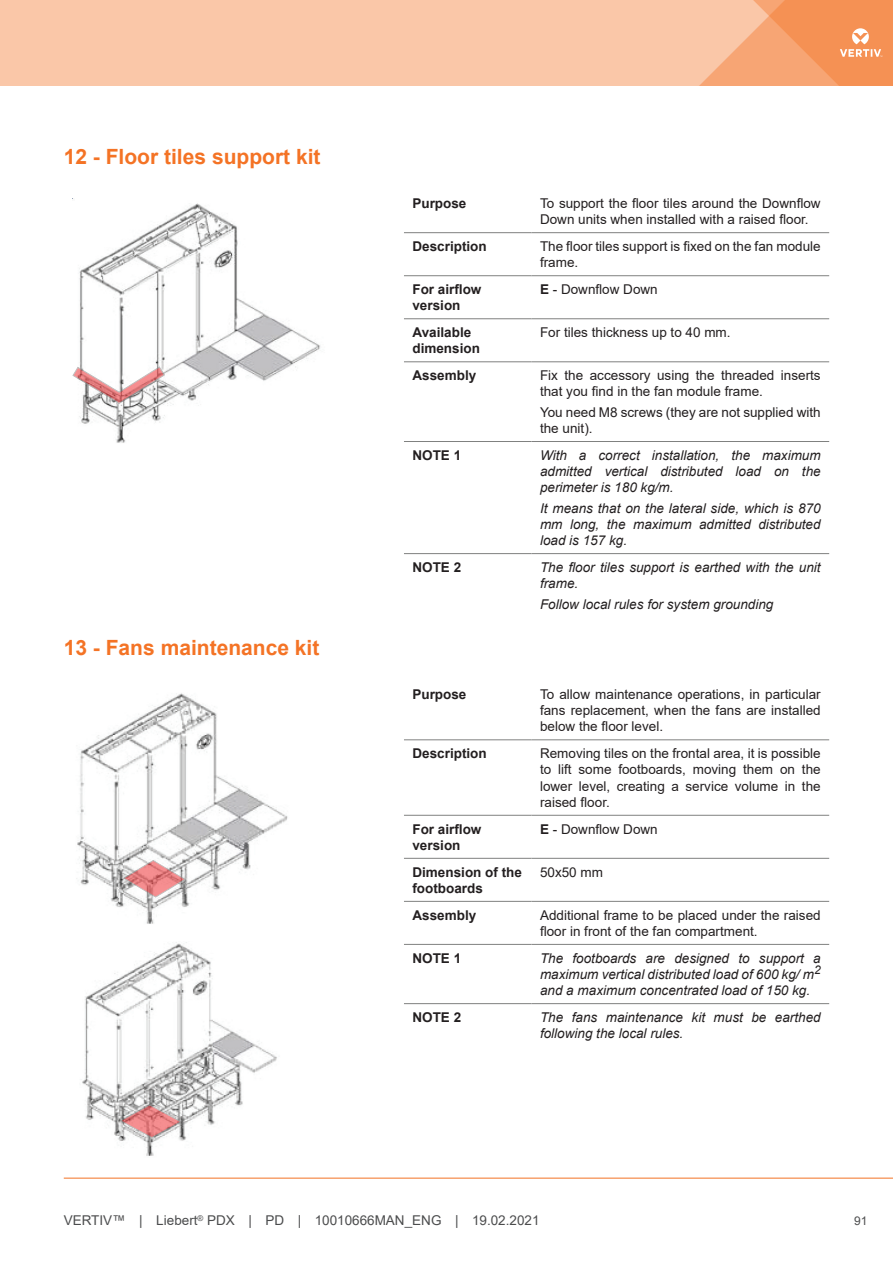
<style>
.page{position:relative;width:893px;height:1263px;background:#fff}
.page>*{position:absolute;margin:0;border:0;box-sizing:border-box;transform-origin:0 0}
.t1{font:700 21px "Arial";color:#f47325}
.t2{font:13.5px/16.2px "Arial";color:#231f20}
.t3{font:italic 13.5px/16.2px "Arial";color:#231f20;text-align:justify}
.t4{font:700 13.5px/16.2px "Arial";color:#231f20}
.t5{font:13.5px "Arial";color:#4b4c4d}
.t6{font:12px "Arial";color:#4b4c4d}
.s1{font-weight:700}
</style>
<div class="page">
<div style="left:1px;top:0;width:300px;height:85px;background:#fac7a8"></div>
<svg style="left:301px;top:0;width:592px;height:85px;background:#f9bc97"></svg>
<svg style="left:0;top:0;width:1px;height:85px"></svg>
<svg style="left:840px;top:28px;width:42px;height:29px"></svg>
<hr style="left:64px;top:1178px;width:829px;height:1px;background:#f47325">
<hr style="left:404px;top:232px;width:127px;height:1px;background:#808180">
<hr style="left:531px;top:232px;width:298px;height:1px;background:#808180">
<hr style="left:404px;top:275px;width:127px;height:1px;background:#808180">
<hr style="left:531px;top:275px;width:298px;height:1px;background:#808180">
<hr style="left:404px;top:318px;width:127px;height:1px;background:#808180">
<hr style="left:531px;top:318px;width:298px;height:1px;background:#808180">
<hr style="left:404px;top:361px;width:127px;height:1px;background:#808180">
<hr style="left:531px;top:361px;width:298px;height:1px;background:#808180">
<hr style="left:404px;top:441px;width:127px;height:1px;background:#808180">
<hr style="left:531px;top:441px;width:298px;height:1px;background:#808180">
<hr style="left:404px;top:553px;width:127px;height:1px;background:#808180">
<hr style="left:531px;top:553px;width:298px;height:1px;background:#808180">
<img style="left:72px;top:198px;width:249px;height:245px">
<svg style="left:73px;top:366px;width:92px;height:38px"></svg>
<hr style="left:404px;top:739px;width:127px;height:1px;background:#808180">
<hr style="left:531px;top:739px;width:298px;height:1px;background:#808180">
<hr style="left:404px;top:815px;width:127px;height:1px;background:#808180">
<hr style="left:531px;top:815px;width:298px;height:1px;background:#808180">
<hr style="left:404px;top:858px;width:127px;height:1px;background:#808180">
<hr style="left:531px;top:858px;width:298px;height:1px;background:#808180">
<hr style="left:404px;top:901px;width:127px;height:1px;background:#808180">
<hr style="left:531px;top:901px;width:298px;height:1px;background:#808180">
<hr style="left:404px;top:944px;width:127px;height:1px;background:#808180">
<hr style="left:531px;top:944px;width:298px;height:1px;background:#808180">
<hr style="left:404px;top:1003px;width:127px;height:1px;background:#808180">
<hr style="left:531px;top:1003px;width:298px;height:1px;background:#808180">
<img style="left:76px;top:693px;width:212px;height:231px">
<svg style="left:123px;top:860px;width:63px;height:37px"></svg>
<img style="left:82px;top:942px;width:195px;height:214px">
<svg style="left:120px;top:1103px;width:61px;height:37px;background:#d6acac"></svg>
<h1 class="t1" style="left:64px;top:142px;width:258px">12 - Floor tiles support kit</h1>
<h1 class="t1" style="left:64px;top:633px;width:257px">13 - Fans maintenance kit</h1>
<p class="t4" style="left:412px;top:195px;width:56px">Purpose</p>
<p class="t2" style="left:540px;top:195px;width:282px">To support the floor tiles around the Downflow<br>Down units when installed with a raised floor.</p>
<p class="t4" style="left:412px;top:238px;width:76px">Description</p>
<p class="t2" style="left:540px;top:238px;width:282px">The floor tiles support is fixed on the fan module frame.</p>
<p class="t4" style="left:412px;top:281px;width:71px">For airflow version</p>
<p class="t2" style="left:540px;top:281px;width:119px"><span class="s1">E</span> - Downflow Down</p>
<p class="t4" style="left:412px;top:324px;width:69px">Available dimension</p>
<p class="t2" style="left:540px;top:324px;width:192px">For tiles thickness up to 40 mm.</p>
<p class="t4" style="left:412px;top:367px;width:65px">Assembly</p>
<p class="t2" style="left:540px;top:367px;width:282px">Fix the accessory using the threaded inserts that you find in the fan module frame.</p>
<p class="t2" style="left:540px;top:404px;width:282px">You need M8 screws (they are not supplied with the unit).</p>
<p class="t4" style="left:412px;top:447px;width:50px">NOTE 1</p>
<p class="t3" style="left:540px;top:447px;width:282px">With a correct installation, the maximum admitted vertical distributed load on the perimeter is 180 kg/m.</p>
<p class="t3" style="left:540px;top:500px;width:282px">It means that on the lateral side, which is 870 mm long, the maximum admitted distributed load is 157 kg.</p>
<p class="t4" style="left:412px;top:559px;width:50px">NOTE 2</p>
<p class="t3" style="left:540px;top:559px;width:282px">The floor tiles support is earthed with the unit frame.</p>
<p class="t3" style="left:540px;top:596px;width:235px">Follow local rules for system grounding</p>
<p class="t4" style="left:412px;top:686px;width:56px">Purpose</p>
<p class="t2" style="left:540px;top:686px;width:282px;text-align:justify">To allow maintenance operations, in particular fans replacement, when the fans are installed below the floor level.</p>
<p class="t4" style="left:412px;top:745px;width:76px">Description</p>
<p class="t2" style="left:540px;top:745px;width:282px;text-align:justify">Removing tiles on the frontal area, it is possible to lift some footboards, moving them on the lower level, creating a service volume in the raised floor.</p>
<p class="t4" style="left:412px;top:821px;width:71px">For airflow version</p>
<p class="t2" style="left:540px;top:821px;width:119px"><span class="s1">E</span> - Downflow Down</p>
<p class="t4" style="left:412px;top:864px;width:111px">Dimension of the footboards</p>
<p class="t2" style="left:540px;top:864px;width:65px">50x50 mm</p>
<p class="t4" style="left:412px;top:907px;width:65px">Assembly</p>
<p class="t2" style="left:540px;top:907px;width:282px">Additional frame to be placed under the raised floor in front of the fan compartment.</p>
<p class="t4" style="left:412px;top:950px;width:50px">NOTE 1</p>
<p class="t3" style="left:540px;top:950px;width:282px">The footboards are designed to support a maximum vertical distributed load of 600 kg/ m<sup>2 </sup>and a maximum concentrated load of 150 kg.</p>
<p class="t4" style="left:412px;top:1009px;width:50px">NOTE 2</p>
<p class="t3" style="left:540px;top:1009px;width:282px">The fans maintenance kit must be earthed following the local rules.</p>
<p class="t5" style="left:64px;top:1211px;width:477px">VERTIV™ | Liebert<sup>®</sup> PDX | PD | 10010666MAN_ENG | 19.02.2021</p>
<p class="t6" style="left:854px;top:1212px;width:15px">91</p>
</div>
